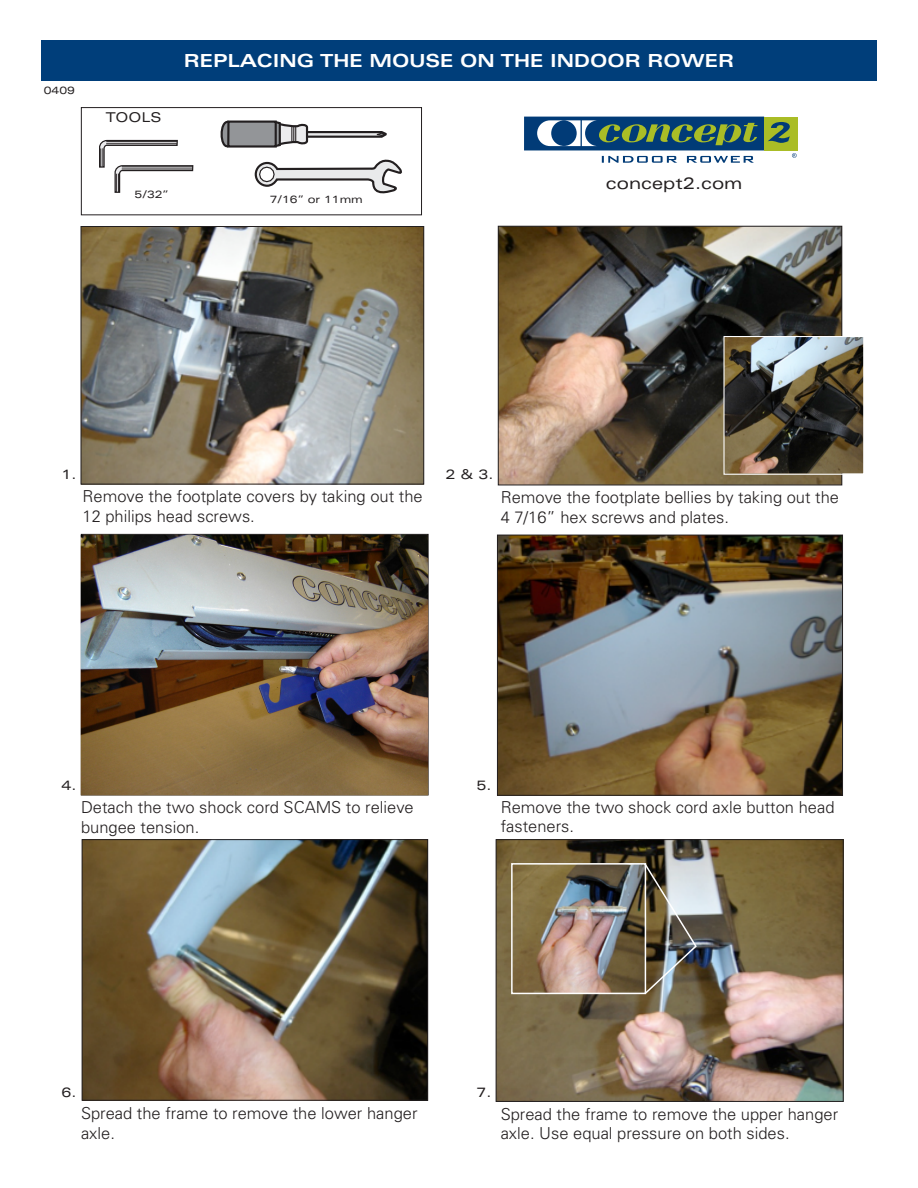
<style>
.page{position:relative;width:918px;height:1188px;background:#fff}
.page>*{position:absolute;margin:0;border:0;box-sizing:border-box;transform-origin:0 0}
.t1{font:700 expanded 18px "Univers";color:#fff}
.t2{font:300 16.5px/19.8px "Univers";color:#231f20}
.t3{font:expanded 16.5px "Univers";color:#231f20}
.t4{font:expanded 13.5px "Univers";color:#231f20}
.t5{font:expanded 10.5px "Univers";color:#231f20}
</style>
<div class="page">
<img style="left:81px;top:535px;width:347px;height:260px">
<div style="left:81px;top:107px;width:341px;height:108px;border:1px solid #231f20"></div>
<div style="left:41px;top:40px;width:836px;height:41px;background:#003e7a"></div>
<div style="left:524px;top:117px;width:240px;height:33px;background:#013b77"></div>
<svg style="left:537px;top:120px;width:221px;height:26px"></svg>
<div style="left:764px;top:117px;width:33px;height:33px;background:#aabd26"></div>
<svg style="left:768px;top:122px;width:22px;height:21px"></svg>
<svg style="left:602px;top:156px;width:152px;height:7px"></svg>
<svg style="left:792px;top:153px;width:5px;height:5px"></svg>
<svg style="left:220px;top:120px;width:182px;height:74px"></svg>
<img style="left:83px;top:228px;width:339px;height:254px">
<div style="left:81px;top:226px;width:343px;height:258px;border:1px solid #231f20"></div>
<svg style="left:99px;top:140px;width:94px;height:53px"></svg>
<img style="left:500px;top:228px;width:340px;height:255px">
<div style="left:498px;top:226px;width:344px;height:259px;border:1px solid #231f20"></div>
<img style="left:499px;top:537px;width:342px;height:257px">
<div style="left:497px;top:535px;width:346px;height:261px;border:1px solid #231f20"></div>
<img style="left:84px;top:841px;width:342px;height:258px">
<div style="left:82px;top:839px;width:346px;height:262px;border:1px solid #231f20"></div>
<img style="left:498px;top:841px;width:344px;height:259px">
<div style="left:496px;top:839px;width:348px;height:263px;border:1px solid #231f20"></div>
<img style="left:514px;top:866px;width:129px;height:125px">
<div style="left:511px;top:863px;width:135px;height:131px;border:2px solid #fff"></div>
<img style="left:725px;top:338px;width:137px;height:135px">
<div style="left:723px;top:336px;width:141px;height:139px;border:1px solid #fff"></div>
<img style="left:643px;top:862px;width:55px;height:133px">
<p class="t5" style="left:44px;top:84px;width:33px">0409</p>
<p class="t4" style="left:106px;top:109px;width:57px">TOOLS</p>
<p class="t1" style="left:184px;top:51px;width:552px">REPLACING THE MOUSE ON THE INDOOR ROWER</p>
<p class="t5" style="left:135px;top:188px;width:36px">5/32”</p>
<p class="t5" style="left:270px;top:193px;width:95px">7/16” or 11mm</p>
<p class="t3" style="left:606px;top:173px;width:138px">concept2.com</p>
<p class="t4" style="left:61px;top:467px;width:16px">1.</p>
<p class="t4" style="left:446px;top:467px;width:49px">2 &amp; 3.</p>
<p class="t2" style="left:82px;top:486px;width:342px">Remove the footplate covers by taking out the<br>12 philips head screws.</p>
<p class="t2" style="left:501px;top:487px;width:340px">Remove the footplate bellies by taking out the<br>4 7/16” hex screws and plates.</p>
<p class="t4" style="left:61px;top:777px;width:16px">4.</p>
<p class="t4" style="left:477px;top:777px;width:16px">5.</p>
<p class="t2" style="left:81px;top:797px;width:334px">Detach the two shock cord SCAMS to relieve bungee tension.</p>
<p class="t2" style="left:501px;top:796px;width:335px">Remove the two shock cord axle button head fasteners.</p>
<p class="t4" style="left:61px;top:1084px;width:16px">6.</p>
<p class="t4" style="left:477px;top:1084px;width:16px">7.</p>
<p class="t2" style="left:81px;top:1103px;width:338px">Spread the frame to remove the lower hanger axle.</p>
<p class="t2" style="left:501px;top:1103px;width:339px">Spread the frame to remove the upper hanger axle. Use equal pressure on both sides.</p>
</div>
